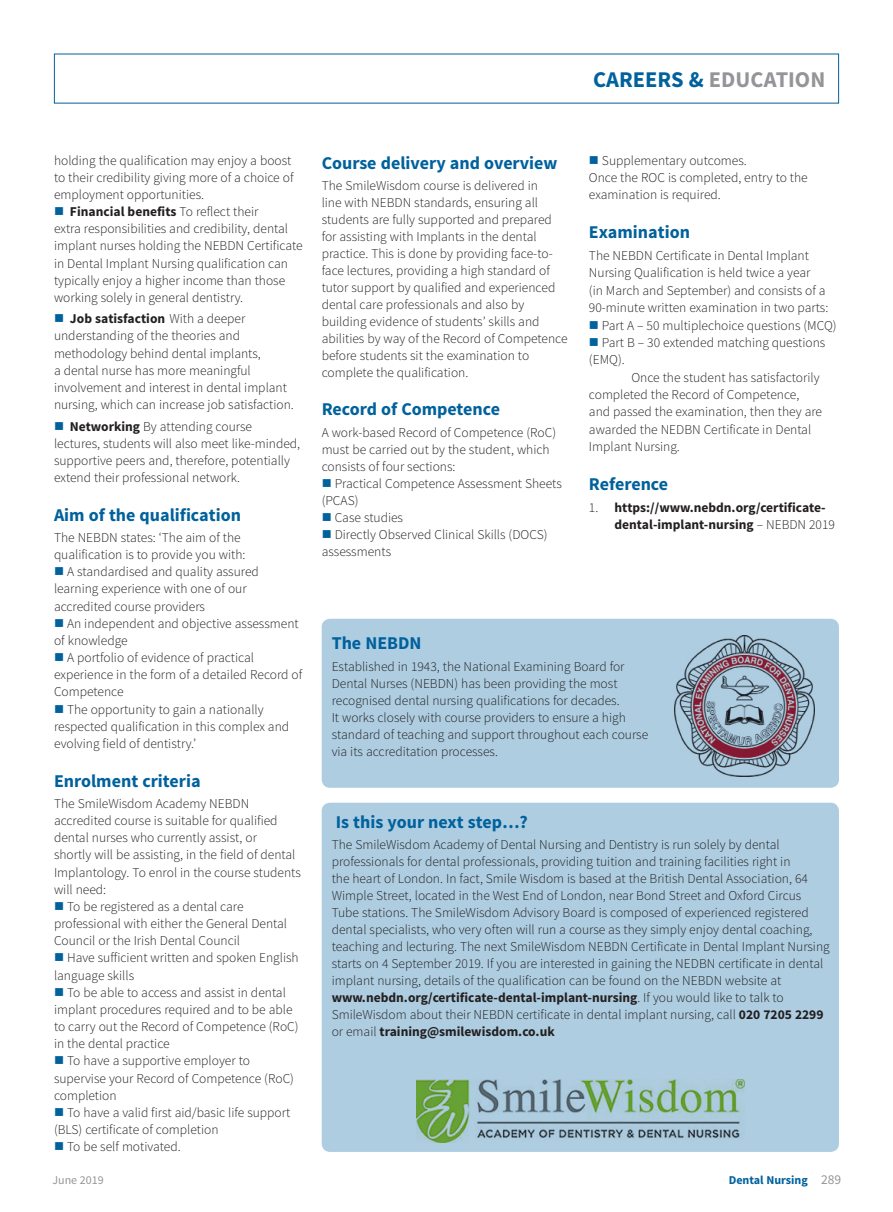
<style>
.page{position:relative;width:893px;height:1212px;background:#fff}
.page>*{position:absolute;margin:0;border:0;box-sizing:border-box;transform-origin:0 0}
.t1{font:700 22.5px "Source Sans Pro";color:#939598}
._1_1{font:700 18px "Source Sans Pro";color:#00619c}
.BodyText{font:300 13.5px/17.1px "Source Sans Pro";color:#231f20}
._1_1-2{font:300 13.5px/17.1px "Source Sans Pro";color:#231f20}
.BodyTextIndent{font:300 13.5px/17.4px "Source Sans Pro";color:#231f20}
.BodyText-2{font:700 13.5px/17.4px "Source Sans Pro";color:#231f20}
.t2{font:700 12px "Source Sans Pro";color:#00619c}
.t3{font:12px "Source Sans Pro";color:#939598}
.s1{color:#00619c}
.s2{font-weight:700}
.s3{font-weight:300}
.s4{font-weight:400;font-size:13.5px;color:#939598}
</style>
<div class="page">
<div style="left:322px;top:619px;width:517px;height:169px;background:#aecde1;border-radius:9px"></div>
<div style="left:322px;top:803px;width:517px;height:349px;background:#aecde1;border-radius:9px"></div>
<img style="left:416px;top:1080px;width:329px;height:62px">
<img style="left:674px;top:636px;width:141px;height:140px">
<h1 class="t1" style="left:593px;top:65px;width:234px"><span class="s1">CAREERS &amp;</span> EDUCATION</h1>
<p class="BodyText" style="left:54px;top:152px;width:241px">holding the qualification may enjoy a boost to their credibility giving more of a choice of employment opportunities.</p>
<p class="BodyText" style="left:54px;top:203px;width:250px"><span class="s1">■</span> <span class="s2">Financial benefits</span> To reflect their<br>extra responsibilities and credibility, dental implant nurses holding the NEBDN Certificate in Dental Implant Nursing qualification can typically enjoy a higher income than those working solely in general dentistry.</p>
<p class="_1_1-2" style="left:54px;top:310px;width:241px"><span class="s1">■</span> <span class="s2">Job satisfaction</span> With a deeper understanding of the theories and methodology behind dental implants,<br>a dental nurse has more meaningful involvement and interest in dental implant nursing, which can increase job satisfaction.</p>
<p class="BodyText" style="left:54px;top:418px;width:248px"><span class="s1">■</span> <span class="s2">Networking</span> By attending course lectures, students will also meet like-minded, supportive peers and, therefore, potentially extend their professional network.</p>
<p class="_1_1" style="left:54px;top:503px;width:188px">Aim of the qualification</p>
<p class="BodyText" style="left:54px;top:529px;width:193px">The NEBDN states: ‘The aim of the qualification is to provide you with:</p>
<p class="BodyText" style="left:54px;top:563px;width:206px"><span class="s1">■</span> A standardised and quality assured learning experience with one of our accredited course providers</p>
<p class="BodyText" style="left:54px;top:615px;width:246px"><span class="s1">■</span> An independent and objective assessment of knowledge</p>
<p class="BodyText" style="left:54px;top:649px;width:250px"><span class="s1">■</span> A portfolio of evidence of practical experience in the form of a detailed Record of<br>Competence</p>
<p class="BodyText" style="left:54px;top:701px;width:237px"><span class="s1">■</span> The opportunity to gain a nationally respected qualification in this complex and evolving field of dentistry.’</p>
<p class="_1_1" style="left:54px;top:769px;width:148px">Enrolment criteria</p>
<p class="BodyText" style="left:54px;top:795px;width:248px">The SmileWisdom Academy NEBDN accredited course is suitable for qualified dental nurses who currently assist, or<br>shortly will be assisting, in the field of dental Implantology. To enrol in the course students will need:</p>
<p class="BodyText" style="left:54px;top:898px;width:235px"><span class="s1">■</span> To be registered as a dental care professional with either the General Dental<br>Council or the Irish Dental Council</p>
<p class="BodyText" style="left:54px;top:949px;width:246px"><span class="s1">■</span> Have sufficient written and spoken English language skills</p>
<p class="BodyText" style="left:54px;top:984px;width:246px"><span class="s1">■</span> To be able to access and assist in dental implant procedures required and to be able to carry out the Record of Competence (RoC) in the dental practice</p>
<p class="BodyText" style="left:54px;top:1052px;width:242px"><span class="s1">■</span> To have a supportive employer to supervise your Record of Competence (RoC) completion</p>
<p class="BodyText" style="left:54px;top:1104px;width:238px"><span class="s1">■</span> To have a valid first aid/basic life support (BLS) certificate of completion</p>
<p class="BodyText" style="left:54px;top:1138px;width:128px"><span class="s1">■</span> To be self motivated.</p>
<p class="_1_1" style="left:322px;top:151px;width:237px">Course delivery and overview</p>
<p class="BodyText" style="left:322px;top:177px;width:247px">The SmileWisdom course is delivered in<br>line with NEBDN standards, ensuring all students are fully supported and prepared for assisting with Implants in the dental practice. This is done by providing face-to&shy;face lectures, providing a high standard of tutor support by qualified and experienced dental care professionals and also by building evidence of students’ skills and abilities by way of the Record of Competence before students sit the examination to complete the qualification.</p>
<p class="_1_1" style="left:322px;top:398px;width:180px">Record of Competence</p>
<p class="BodyText" style="left:322px;top:424px;width:236px">A work-based Record of Competence (RoC) must be carried out by the student, which consists of four sections:</p>
<p class="BodyText" style="left:322px;top:475px;width:242px"><span class="s1">■</span> Practical Competence Assessment Sheets (PCAS)</p>
<p class="BodyText" style="left:322px;top:509px;width:83px"><span class="s1">■</span> Case studies</p>
<p class="BodyText" style="left:322px;top:526px;width:227px"><span class="s1">■</span> Directly Observed Clinical Skills (DOCS) assessments</p>
<p class="BodyText" style="left:589px;top:152px;width:159px"><span class="s1">■</span> Supplementary outcomes.</p>
<p class="BodyText" style="left:589px;top:169px;width:220px">Once the ROC is completed, entry to the examination is required.</p>
<p class="_1_1" style="left:589px;top:221px;width:102px">Examination</p>
<p class="BodyText" style="left:589px;top:247px;width:241px">The NEBDN Certificate in Dental Implant Nursing Qualification is held twice a year<br>(in March and September) and consists of a 90-minute written examination in two parts:</p>
<p class="BodyText" style="left:589px;top:317px;width:249px"><span class="s1">■</span> Part A – 50 multiplechoice questions (MCQ)</p>
<p class="BodyText" style="left:589px;top:334px;width:238px"><span class="s1">■</span> Part B – 30 extended matching questions (EMQ).</p>
<p class="BodyTextIndent" style="left:589px;top:368px;width:235px;text-indent:43px">Once the student has satisfactorily completed the Record of Competence, and passed the examination, then they are awarded the NEDBN Certificate in Dental Implant Nursing.</p>
<p class="_1_1" style="left:589px;top:473px;width:81px">Reference</p>
<p class="BodyText-2" style="left:614px;top:499px;width:222px;text-indent:-26px"><span class="s3">1.</span> https://www.nebdn.org/certificate&shy;dental-implant-nursing <span class="s3">– NEBDN 2019</span></p>
<p class="_1_1" style="left:332px;top:632px;width:91px">The NEBDN</p>
<p class="_1_1-2" style="left:332px;top:658px;width:318px">Established in 1943, the National Examining Board for Dental Nurses (NEBDN) has been providing the most recognised dental nursing qualifications for decades.<br>It works closely with course providers to ensure a high standard of teaching and support throughout each course via its accreditation processes.</p>
<p class="_1_1" style="left:336px;top:810px;width:194px">Is this your next step…?</p>
<p class="BodyText" style="left:332px;top:836px;width:500px">The SmileWisdom Academy of Dental Nursing and Dentistry is run solely by dental professionals for dental professionals, providing tuition and training facilities right in<br>the heart of London. In fact, Smile Wisdom is based at the British Dental Association, 64<br>Wimple Street, located in the West End of London, near Bond Street and Oxford Circus Tube stations. The SmileWisdom Advisory Board is composed of experienced registered dental specialists, who very often will run a course as they simply enjoy dental coaching, teaching and lecturing. The next SmileWisdom NEBDN Certificate in Dental Implant Nursing starts on 4 September 2019. If you are interested in gaining the NEDBN certificate in dental implant nursing, details of the qualification can be found on the NEBDN website at <span class="s2">www.nebdn.org/certificate-dental-implant-nursing</span>. If you would like to talk to SmileWisdom about their NEBDN certificate in dental implant nursing, call <span class="s2">020 7205 2299 </span>or email <span class="s2">training@smilewisdom.co.uk</span></p>
<p class="t3" style="left:53px;top:1173px;width:53px">June 2019</p>
<p class="t2" style="left:729px;top:1172px;width:114px">Dental Nursing <span class="s4">289</span></p>
</div>
